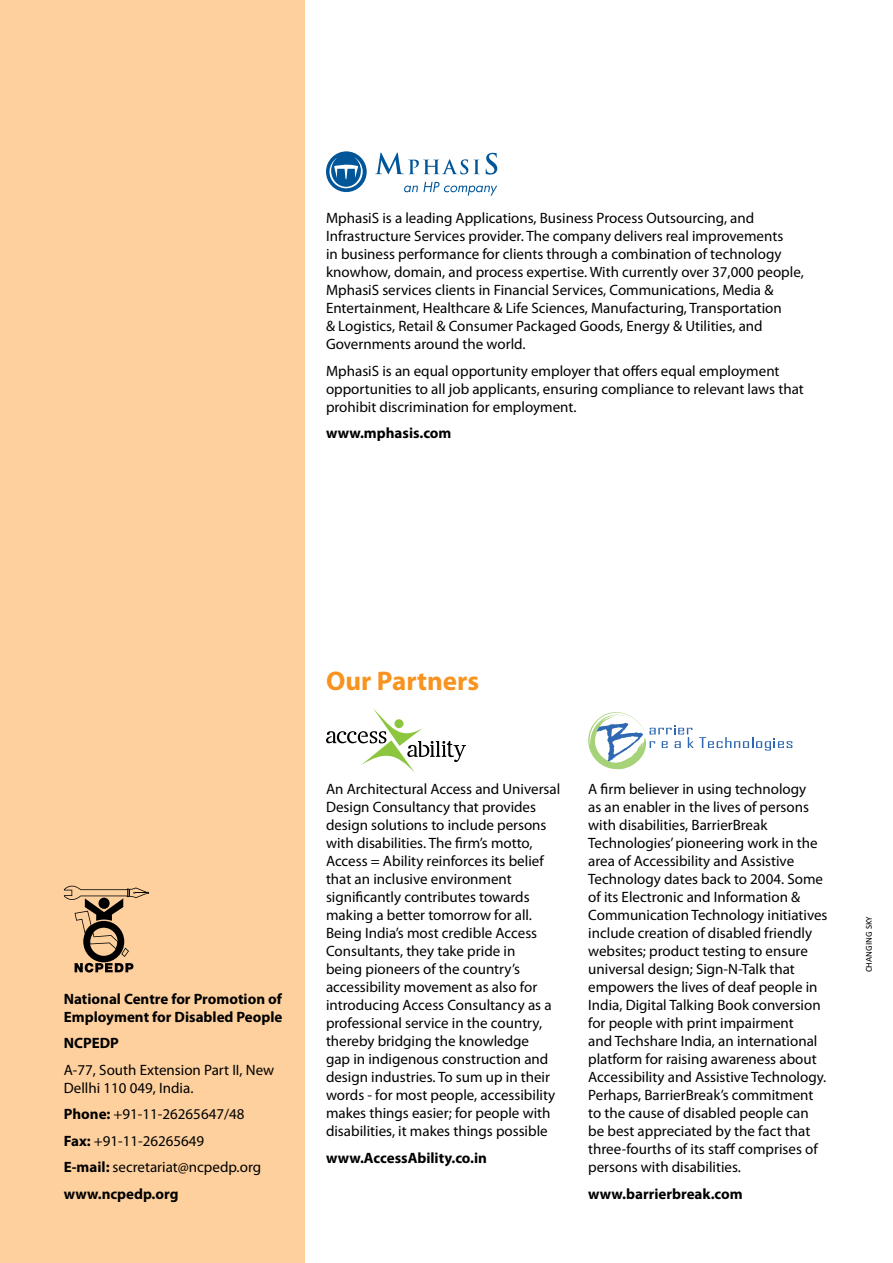
<style>
.page{position:relative;width:893px;height:1263px;background:#fff}
.page>*{position:absolute;margin:0;border:0;box-sizing:border-box;transform-origin:0 0}
.t1{font:700 27px "Myriad Pro";color:#f7931e}
.t2{font:15px/18px "Myriad Pro";color:#000}
.t3{font:700 15px/18px "Myriad Pro";color:#000}
.t4{font:9px "Calibri";color:#000}
.s1{font-weight:700}
</style>
<div class="page">
<div style="left:0;top:0;width:305px;height:1263px;background:#fed09e"></div>
<svg style="left:588px;top:712px;width:204px;height:57px"></svg>
<svg style="left:375px;top:153px;width:93px;height:21px"></svg>
<svg style="left:474px;top:153px;width:23px;height:22px"></svg>
<svg style="left:404px;top:182px;width:93px;height:14px"></svg>
<svg style="left:326px;top:151px;width:41px;height:41px"></svg>
<svg style="left:64px;top:886px;width:85px;height:86px"></svg>
<svg style="left:326px;top:708px;width:140px;height:65px"></svg>
<p class="t2" style="left:326px;top:209px;width:479px">MphasiS is a leading Applications, Business Process Outsourcing, and Infrastructure Services provider. The company delivers real improvements<br>in business performance for clients through a combination of technology knowhow, domain, and process expertise. With currently over 37,000 people, MphasiS services clients in Financial Services, Communications, Media &amp; Entertainment, Healthcare &amp; Life Sciences, Manufacturing, Transportation<br>&amp; Logistics, Retail &amp; Consumer Packaged Goods, Energy &amp; Utilities, and Governments around the world.</p>
<p class="t2" style="left:326px;top:362px;width:479px">MphasiS is an equal opportunity employer that offers equal employment opportunities to all job applicants, ensuring compliance to relevant laws that prohibit discrimination for employment.</p>
<p class="t3" style="left:326px;top:423px;width:127px">www.mphasis.com</p>
<p class="t3" style="left:64px;top:989px;width:220px">National Centre for Promotion of<br>Employment for Disabled People</p>
<p class="t3" style="left:64px;top:1034px;width:57px">NCPEDP</p>
<p class="t2" style="left:64px;top:1061px;width:212px">A-77, South Extension Part II, New<br>Dellhi 110 049, India.</p>
<p class="t2" style="left:64px;top:1106px;width:182px"><span class="s1">Phone:</span> +91-11-26265647/48</p>
<p class="t2" style="left:64px;top:1132px;width:142px"><span class="s1">Fax:</span> +91-11-26265649</p>
<p class="t2" style="left:64px;top:1159px;width:199px"><span class="s1">E-mail:</span> secretariat@ncpedp.org</p>
<p class="t3" style="left:64px;top:1184px;width:116px">www.ncpedp.org</p>
<h3 class="t1" style="left:326px;top:664px;width:155px">Our Partners</h3>
<p class="t2" style="left:326px;top:781px;width:236px">An Architectural Access and Universal Design Consultancy that provides design solutions to include persons with disabilities. The firm’s motto, Access = Ability reinforces its belief that an inclusive environment significantly contributes towards making a better tomorrow for all.<br>Being India’s most credible Access Consultants, they take pride in<br>being pioneers of the country’s accessibility movement as also for introducing Access Consultancy as a professional service in the country, thereby bridging the knowledge<br>gap in indigenous construction and design industries. To sum up in their words - for most people, accessibility makes things easier; for people with disabilities, it makes things possible</p>
<p class="t3" style="left:326px;top:1148px;width:162px">www.AccessAbility.co.in</p>
<p class="t2" style="left:588px;top:781px;width:241px">A firm believer in using technology<br>as an enabler in the lives of persons with disabilities, BarrierBreak Technologies’ pioneering work in the area of Accessibility and Assistive Technology dates back to 2004. Some of its Electronic and Information &amp; Communication Technology initiatives include creation of disabled friendly websites; product testing to ensure universal design; Sign-N-Talk that empowers the lives of deaf people in India, Digital Talking Book conversion for people with print impairment<br>and Techshare India, an international platform for raising awareness about Accessibility and Assistive Technology.<br>Perhaps, BarrierBreak’s commitment to the cause of disabled people can be best appreciated by the fact that three-fourths of its staff comprises of persons with disabilities.</p>
<p class="t3" style="left:588px;top:1184px;width:156px">www.barrierbreak.com</p>
<p class="t4" style="left:863px;top:972px;width:58px;rotate:-90deg">CHANGING SKY</p>
</div>
